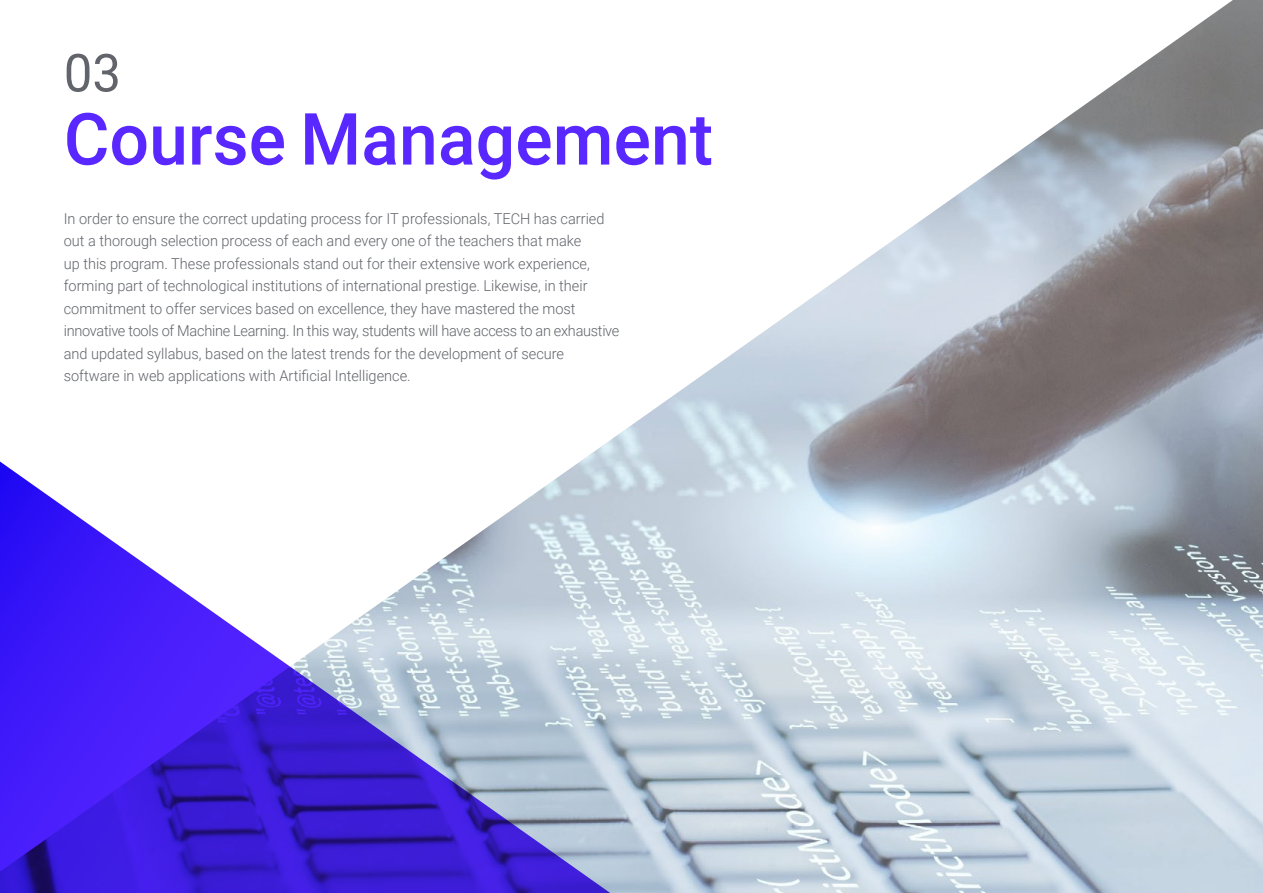
<style>
.page{position:relative;width:1263px;height:893px;background:#fff}
.page>*{position:absolute;margin:0;border:0;box-sizing:border-box;transform-origin:0 0}
.t1{font:500 72px "Roboto";color:#5927ff}
.t2{font:52.5px "Roboto";color:#61646a}
.t3{font:300 15px/22.5px "Roboto";color:#61646a}
</style>
<div class="page">
<img style="left:602px;top:0;width:661px;height:893px">
<svg style="left:0;top:446px;width:640px;height:447px"></svg>
<h2 class="t2" style="left:64px;top:36px;width:59px">03</h2>
<h1 class="t1" style="left:64px;top:89px;width:651px">Course Management</h1>
<p class="t3" style="left:64px;top:207px;width:557px">In order to ensure the correct updating process for IT professionals, TECH has carried out a thorough selection process of each and every one of the teachers that make<br>up this program. These professionals stand out for their extensive work experience, forming part of technological institutions of international prestige. Likewise, in their commitment to offer services based on excellence, they have mastered the most innovative tools of Machine Learning. In this way, students will have access to an exhaustive and updated syllabus, based on the latest trends for the development of secure software in web applications with Artificial Intelligence.</p>
</div>
